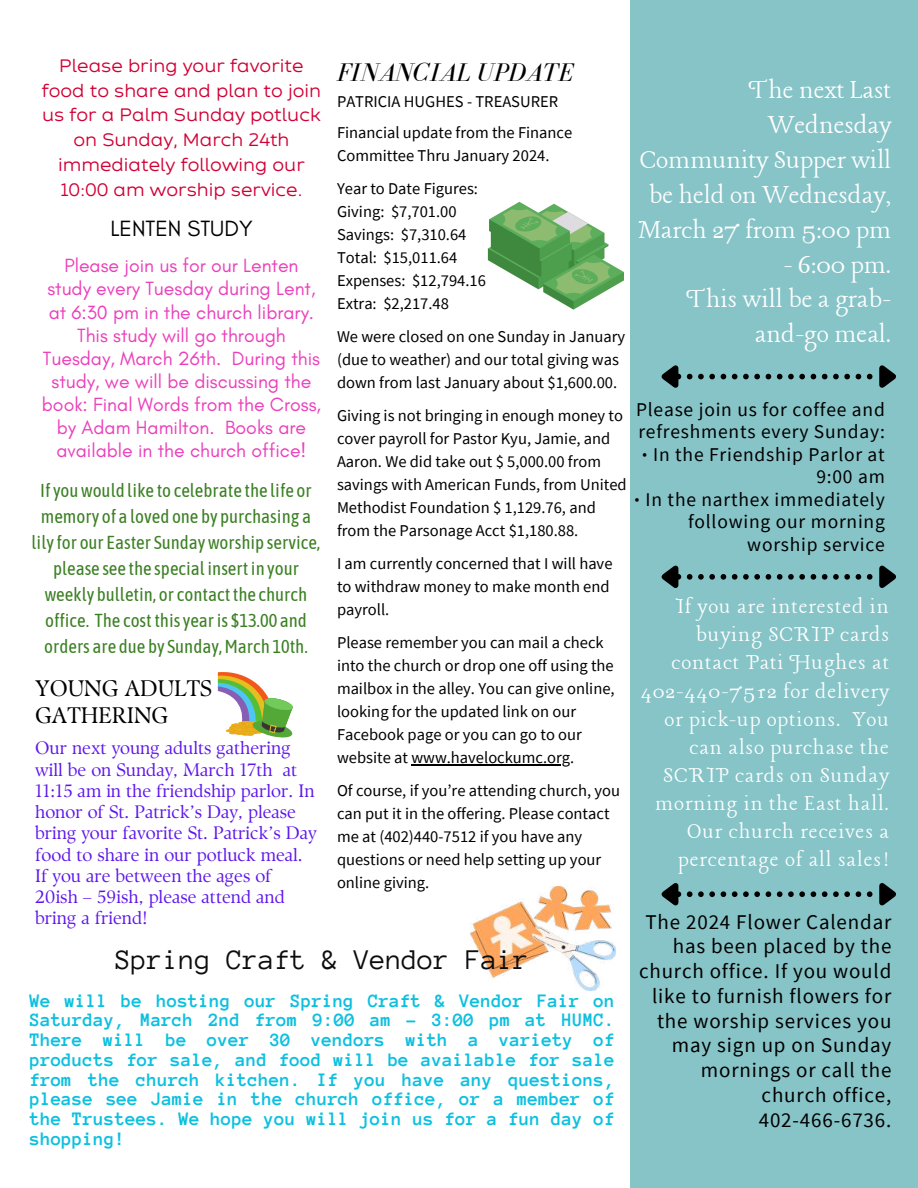
<style>
.page{position:relative;width:918px;height:1188px;background:#fff}
.page>*{position:absolute;margin:0;border:0;box-sizing:border-box;transform-origin:0 0}
.t1{font:29.25px/34.8px "Lancelot";color:#fff;text-align:right}
.t2{font:29.1px "Anonymous Pro";color:#0d0d0d}
.t3{font:italic 26.25px "Bodoni FLF";color:#000}
.t4{font:24px/28.2px "Lancelot";letter-spacing:.04em;color:#fff;text-align:right}
.t5{font:22.5px/26.8px "TY Serif D";color:#000}
.t6{font:22.5px "Glacial Indifference";color:#000}
.t7{font:21px/24.8px "Source Sans Pro";letter-spacing:.04em;color:#000;text-align:right}
.t8{font:700 19.5px/19.6px "Anonymous Pro";color:#0cc0df;text-align:justify}
.t9{font:19.5px/23.1px "Glacial Indifference";color:#eb3fbb;text-align:center}
.t10{font:19.5px/22.5px "Source Sans Pro";letter-spacing:.04em;color:#000;text-align:right}
.t11{font:18.75px/25.8px "Asap Condensed";color:#3c8024;text-align:center}
.t12{font:18px/21.3px "TY Serif D";color:#5e17eb}
.t13{font:18px/24.8px "Zing Sans Rust R Base";color:#d10135;text-align:center}
.t14{font:16.5px/23px "Source Sans Pro";color:#000}
.s1{font-weight:700}
</style>
<div class="page">
<div style="left:630px;top:0;width:288px;height:1188px;background:#87c4c8"></div>
<svg style="left:661px;top:883px;width:235px;height:23px"></svg>
<svg style="left:661px;top:565px;width:235px;height:23px"></svg>
<svg style="left:661px;top:365px;width:235px;height:23px"></svg>
<svg style="left:488px;top:202px;width:136px;height:108px"></svg>
<img style="left:470px;top:886px;width:145px;height:105px">
<hr style="left:411px;top:764px;width:159px;height:2px;background:#000">
<svg style="left:218px;top:672px;width:75px;height:66px"></svg>
<p class="t13" style="left:42px;top:55px;width:281px">Please bring your favorite food to share and plan to join us for a Palm Sunday potluck on Sunday, March 24th immediately following our<br>10:00 am worship service.</p>
<h3 class="t6" style="left:110px;top:215px;width:144px">LENTEN STUDY</h3>
<p class="t9" style="left:42px;top:254px;width:281px">Please join us for our Lenten study every Tuesday during Lent, at 6:30 pm in the church library.<br>This study will go through<br>Tuesday, March 26th. During this study, we will be discussing the book: Final Words from the Cross, by Adam Hamilton. Books are available in the church office!</p>
<p class="t11" style="left:32px;top:478px;width:290px">Ifyouwould like to celebrate the life or memory of a loved one by purchasing a lilyfor our Easter Sundayworship service, please see the special insertin your weekly bulletin, or contactthe church office. The costthisyearis $13.00 and orders are due by Sunday,March 10th.</p>
<h3 class="t5" style="left:35px;top:675px;width:178px">YOUNG ADULTS<br>GATHERING</h3>
<p class="t12" style="left:35px;top:737px;width:283px">Our next young adults gathering will be on Sunday, March 17th at<br>11:15 am in the friendship parlor. In honor of St. Patrick’s Day, please bring your favorite St. Patrick’s Day food to share in our potluck meal.<br>If you are between the ages of<br>20ish – 59ish, please attend and bring a friend!</p>
<h3 class="t3" style="left:337px;top:58px;width:238px">FINANCIAL UPDATE</h3>
<p class="t14" style="left:337px;top:86px;width:237px;line-height:31px">PATRICIA HUGHES - TREASURER<br>Financial update from the Finance</p>
<p class="t14" style="left:337px;top:139px;width:214px;line-height:33px">Committee Thru January 2024.<br>Year to Date Figures:</p>
<p class="t14" style="left:337px;top:200px;width:150px">Giving: $7,701.00<br>Savings: $7,310.64<br>Total: $15,011.64<br>Expenses: $12,794.16<br>Extra: $2,217.48</p>
<p class="t14" style="left:337px;top:325px;width:290px">We were closed on one Sunday in January (due to weather) and our total giving was down from last January about $1,600.00.</p>
<p class="t14" style="left:337px;top:404px;width:291px">Giving is not bringing in enough money to cover payroll for Pastor Kyu, Jamie, and Aaron. We did take out $ 5,000.00 from savings with American Funds, from United Methodist Foundation $ 1,129.76, and from the Parsonage Acct $1,180.88.</p>
<p class="t14" style="left:337px;top:552px;width:277px">I am currently concerned that I will have to withdraw money to make month end payroll.</p>
<p class="t14" style="left:337px;top:631px;width:279px">Please remember you can mail a check into the church or drop one off using the mailbox in the alley. You can give online, looking for the updated link on our Facebook page or you can go to our website at www.havelockumc.org.</p>
<p class="t14" style="left:337px;top:779px;width:285px">Of course, if you’re attending church, you can put it in the offering. Please contact me at (402)440-7512 if you have any questions or need help setting up your online giving.</p>
<h2 class="t2" style="left:115px;top:945px;width:415px">Spring Craft &amp; Vendor Fair</h2>
<p class="t8" style="left:30px;top:991px;width:587px">We will be hosting our Spring Craft &amp; Vendor Fair on Saturday, March 2nd from 9:00 am - 3:00 pm at HUMC.<br>There will be over 30 vendors with a variety of products for sale, and food will be available for sale from the church kitchen. If you have any questions, please see Jamie in the church office, or a member of the Trustees. We hope you will join us for a fun day of shopping!</p>
<h1 class="t1" style="left:638px;top:74px;width:255px">The next Last<br>Wednesday<br>Community Supper will be held on Wednesday,<br>March 27 from 5:00 pm</h1>
<h1 class="t1" style="left:686px;top:249px;width:207px">- 6:00 pm.<br>This will be a grab&shy;and-go meal.</h1>
<p class="t10" style="left:634px;top:398px;width:252px">Please join us for coffee and refreshments every Sunday: <span class="s1">·</span> In the Friendship Parlor at<br>9:00 am<br><span class="s1">·</span> In the narthex immediately following our morning worship service</p>
<h3 class="t4" style="left:641px;top:594px;width:250px">If you are interested in buying SCRIP cards contact Pati Hughes at<br>402-440-7512 for delivery or pick-up options. You can also purchase the<br>SCRIP cards on Sunday morning in the East hall.<br>Our church receives a percentage of all sales!</h3>
<p class="t7" style="left:639px;top:909px;width:254px">The 2024 Flower Calendar has been placed by the church office. If you would like to furnish flowers for the worship services you may sign up on Sunday mornings or call the church office,<br>402-466-6736.</p>
</div>
